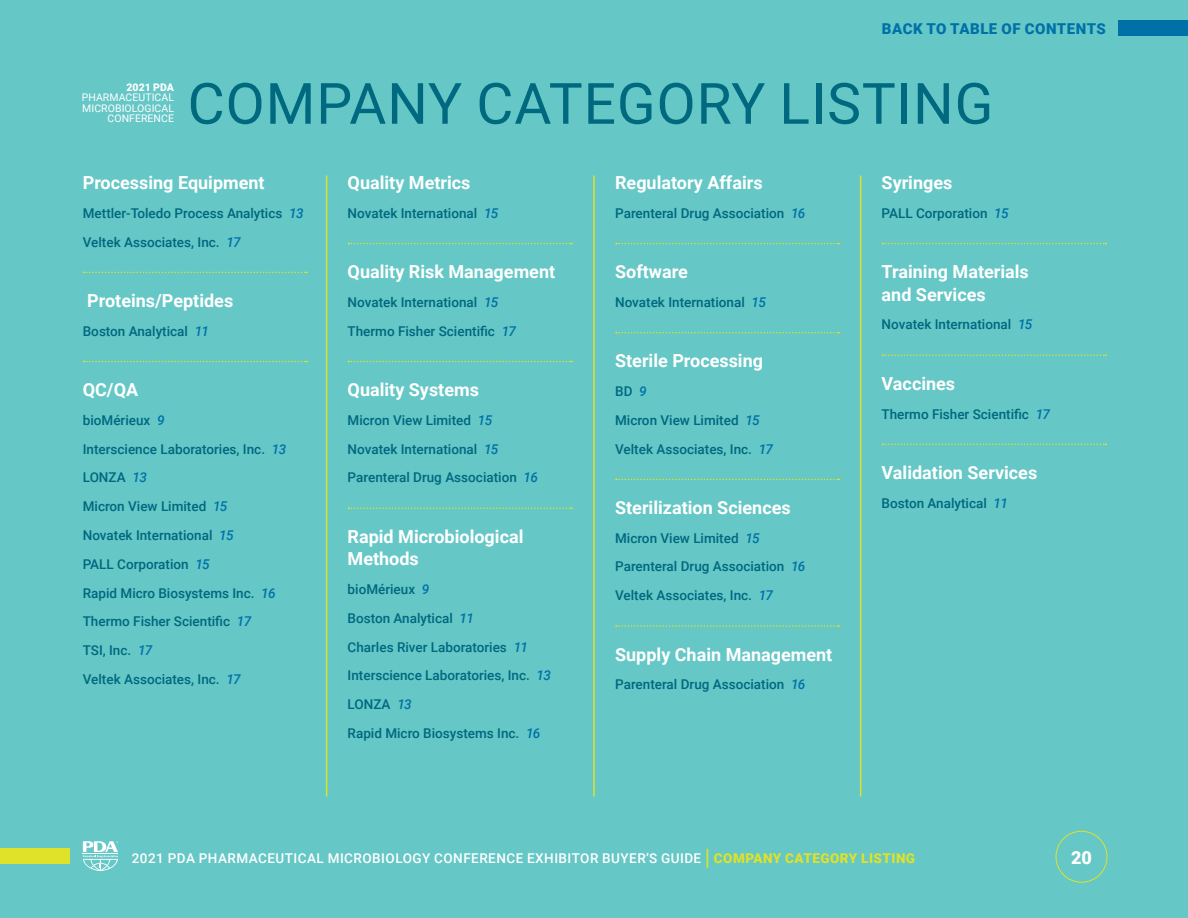
<style>
.page{position:relative;width:1188px;height:918px;background:#65c7c6}
.page>*{position:absolute;margin:0;border:0;box-sizing:border-box;transform-origin:0 0}
.t1{font:57px "Roboto";letter-spacing:.015em;color:#00687f}
.t2{font:700 18px/22.5px "Roboto";color:#fff}
.t3{font:900 18px "Roboto";color:#fff}
.t4{font:900 15px "Roboto";letter-spacing:.035em;color:#0071a7}
.t5{font:500 13.5px/28.8px "Roboto";color:#00687f}
.t6{font:500 13.5px "Roboto";letter-spacing:.035em;color:#fff}
.t7{font:10.5px/10.5px "Roboto";letter-spacing:.005em;color:#fff;text-align:right}
.t8{font:900 10.5px "Roboto";letter-spacing:.005em;color:#fff}
.s1{font-style:italic;color:#0071a7}
.s2{font-weight:400;font-size:22.5px;color:#dfe229}
.s3{font-weight:900;color:#dfe229}
</style>
<div class="page">
<div style="left:1056px;top:831px;width:51px;height:52px;border:1px solid #dfe229;border-radius:50%"></div>
<svg style="left:83px;top:841px;width:35px;height:30px"></svg>
<div style="left:0;top:848px;width:69px;height:16px;background:#dfe229"></div>
<hr style="left:593px;top:176px;width:2px;height:620px;background:#dfe229">
<hr style="left:860px;top:176px;width:1px;height:620px;background:#dfe229">
<hr style="left:326px;top:176px;width:1px;height:620px;background:#dfe229">
<div style="left:1119px;top:21px;width:69px;height:15px;background:#0071a7"></div>
<svg style="left:84px;top:272px;width:223px;height:1px"></svg>
<svg style="left:84px;top:361px;width:223px;height:1px"></svg>
<svg style="left:348px;top:243px;width:224px;height:1px"></svg>
<svg style="left:348px;top:361px;width:224px;height:1px"></svg>
<svg style="left:348px;top:507px;width:224px;height:2px"></svg>
<svg style="left:616px;top:243px;width:224px;height:1px"></svg>
<svg style="left:616px;top:332px;width:224px;height:1px"></svg>
<svg style="left:616px;top:479px;width:224px;height:1px"></svg>
<svg style="left:616px;top:625px;width:224px;height:2px"></svg>
<svg style="left:882px;top:243px;width:224px;height:1px"></svg>
<svg style="left:882px;top:354px;width:224px;height:2px"></svg>
<svg style="left:882px;top:444px;width:224px;height:1px"></svg>
<p class="t4" style="left:882px;top:18px;width:226px">BACK TO TABLE OF CONTENTS</p>
<p class="t8" style="left:126px;top:80px;width:49px">2021 PDA</p>
<p class="t7" style="left:82px;top:92px;width:94px">PHARMACEUTICAL<br>MICROBIOLOGICAL<br>CONFERENCE</p>
<h1 class="t1" style="left:188px;top:64px;width:807px">COMPANY CATEGORY LISTING</h1>
<h2 class="t2" style="left:83px;top:171px;width:183px">Processing Equipment</h2>
<p class="t5" style="left:83px;top:198px;width:222px">Mettler-Toledo Process Analytics <span class="s1">13<br></span>Veltek Associates, Inc. <span class="s1">17</span></p>
<h2 class="t2" style="left:87px;top:289px;width:148px">Proteins/Peptides</h2>
<p class="t5" style="left:83px;top:316px;width:128px">Boston Analytical <span class="s1">11</span></p>
<h2 class="t2" style="left:83px;top:378px;width:57px">QC/QA</h2>
<p class="t5" style="left:83px;top:405px;width:205px">bioMérieux <span class="s1">9<br></span>Interscience Laboratories, Inc. <span class="s1">13<br></span>LONZA <span class="s1">13<br></span>Micron View Limited <span class="s1">15<br></span>Novatek International <span class="s1">15<br></span>PALL Corporation <span class="s1">15<br></span>Rapid Micro Biosystems Inc. <span class="s1">16<br></span>Thermo Fisher Scientific <span class="s1">17<br></span>TSI, Inc. <span class="s1">17<br></span>Veltek Associates, Inc. <span class="s1">17</span></p>
<h2 class="t2" style="left:348px;top:171px;width:124px">Quality Metrics</h2>
<p class="t5" style="left:348px;top:198px;width:152px">Novatek International <span class="s1">15</span></p>
<h2 class="t2" style="left:348px;top:260px;width:209px">Quality Risk Management</h2>
<p class="t5" style="left:348px;top:287px;width:170px">Novatek International <span class="s1">15<br></span>Thermo Fisher Scientific <span class="s1">17</span></p>
<h2 class="t2" style="left:348px;top:378px;width:133px">Quality Systems</h2>
<p class="t5" style="left:348px;top:405px;width:192px">Micron View Limited <span class="s1">15<br></span>Novatek International <span class="s1">15<br></span>Parenteral Drug Association <span class="s1">16</span></p>
<h2 class="t2" style="left:348px;top:524px;width:177px">Rapid Microbiological<br>Methods</h2>
<p class="t5" style="left:348px;top:574px;width:205px">bioMérieux <span class="s1">9<br></span>Boston Analytical <span class="s1">11<br></span>Charles River Laboratories <span class="s1">11<br></span>Interscience Laboratories, Inc. <span class="s1">13<br></span>LONZA <span class="s1">13<br></span>Rapid Micro Biosystems Inc. <span class="s1">16</span></p>
<h2 class="t2" style="left:615px;top:171px;width:149px">Regulatory Affairs</h2>
<p class="t5" style="left:615px;top:198px;width:192px">Parenteral Drug Association <span class="s1">16</span></p>
<h2 class="t2" style="left:615px;top:260px;width:74px">Software</h2>
<p class="t5" style="left:615px;top:287px;width:152px">Novatek International <span class="s1">15</span></p>
<h2 class="t2" style="left:615px;top:349px;width:149px">Sterile Processing</h2>
<p class="t5" style="left:615px;top:376px;width:159px">BD <span class="s1">9<br></span>Micron View Limited <span class="s1">15<br></span>Veltek Associates, Inc. <span class="s1">17</span></p>
<h2 class="t2" style="left:615px;top:496px;width:177px">Sterilization Sciences</h2>
<p class="t5" style="left:615px;top:523px;width:192px">Micron View Limited <span class="s1">15<br></span>Parenteral Drug Association <span class="s1">16<br></span>Veltek Associates, Inc. <span class="s1">17</span></p>
<h2 class="t2" style="left:615px;top:642px;width:219px">Supply Chain Management</h2>
<p class="t5" style="left:615px;top:670px;width:192px">Parenteral Drug Association <span class="s1">16</span></p>
<h2 class="t2" style="left:882px;top:171px;width:72px">Syringes</h2>
<p class="t5" style="left:882px;top:198px;width:128px">PALL Corporation <span class="s1">15</span></p>
<h2 class="t2" style="left:882px;top:260px;width:149px">Training Materials and Services</h2>
<p class="t5" style="left:882px;top:310px;width:152px">Novatek International <span class="s1">15</span></p>
<h2 class="t2" style="left:882px;top:371px;width:75px">Vaccines</h2>
<p class="t5" style="left:882px;top:399px;width:170px">Thermo Fisher Scientific <span class="s1">17</span></p>
<h2 class="t2" style="left:882px;top:460px;width:157px">Validation Services</h2>
<p class="t5" style="left:882px;top:488px;width:128px">Boston Analytical <span class="s1">11</span></p>
<p class="t6" style="left:132px;top:849px;width:785px">2021 PDA PHARMACEUTICAL MICROBIOLOGY CONFERENCE EXHIBITOR BUYER’S GUIDE <span class="s2">|</span> <span class="s3">COMPANY CATEGORY LISTING</span></p>
<h2 class="t3" style="left:1071px;top:845px;width:22px">20</h2>
</div>
